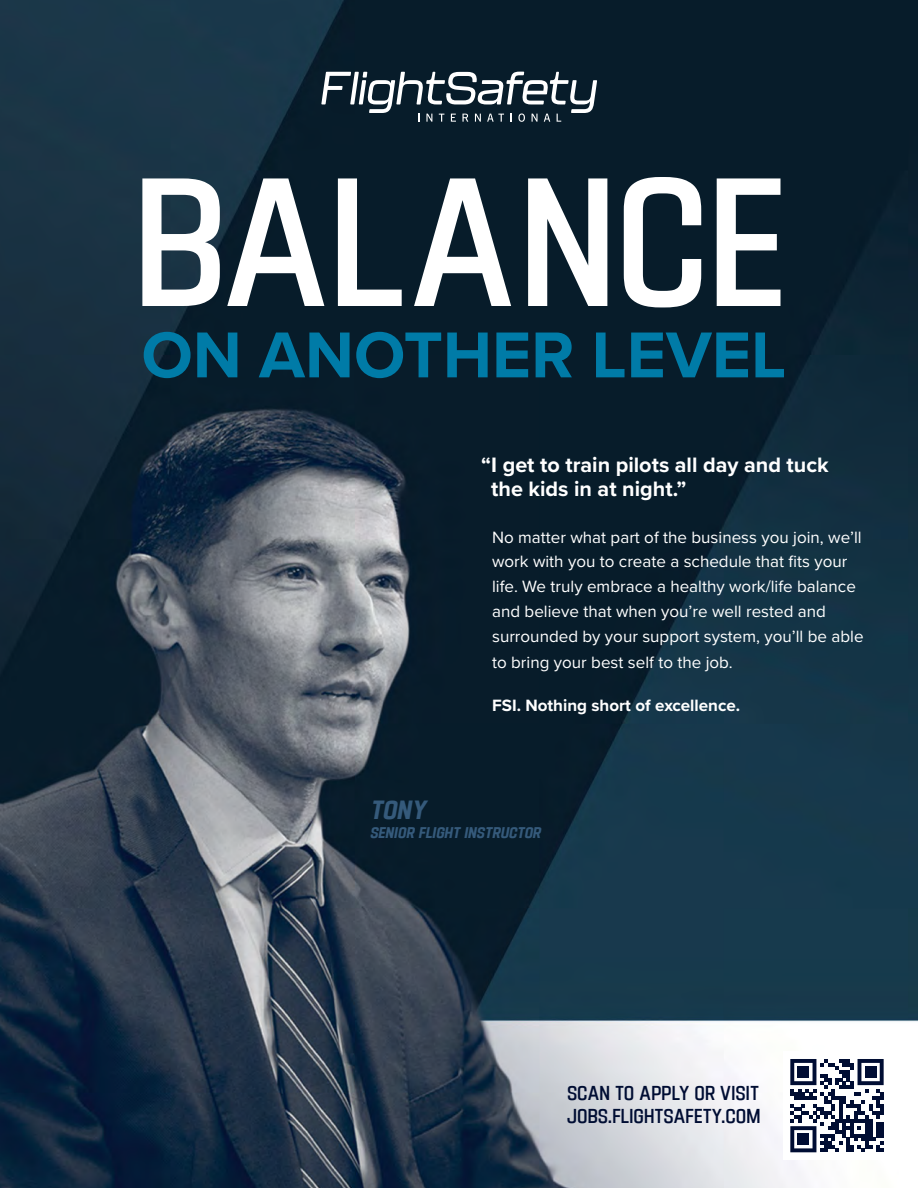
<style>
.page{position:relative;width:918px;height:1188px;background:#fff}
.page>*{position:absolute;margin:0;border:0;box-sizing:border-box;transform-origin:0 0}
.t1{font:500 condensed 182.25px "Navine";letter-spacing:-.02em;color:#fff}
.t2{font:700 67.2px "Proxima Nova";color:#007ba7}
.t3{font:italic 700 condensed 26.25px "Navine";color:#355a7b}
.t4{font:700 21.6px/24.8px "Proxima Nova";color:#fff}
.t5{font:500 condensed 20.1px/23.1px "Navine";letter-spacing:-.01em;color:#000d33}
.t6{font:16.95px/24.8px "Proxima Nova";color:#fff}
.t7{font:700 16.95px "Proxima Nova";color:#fff}
.t8{font:italic 700 condensed 15.45px "Navine";color:#355a7b}
</style>
<div class="page">
<img style="left:0;top:0;width:918px;height:1188px">
<div style="left:783px;top:1052px;width:108px;height:108px;background:#fff"></div>
<svg style="left:790px;top:1059px;width:94px;height:93px"></svg>
<div style="left:798px;top:1066px;width:11px;height:12px;background:#000d33"></div>
<div style="left:865px;top:1066px;width:11px;height:12px;background:#000d33"></div>
<div style="left:798px;top:1134px;width:11px;height:11px;background:#000d33"></div>
<svg style="left:321px;top:72px;width:276px;height:50px"></svg>
<h1 class="t1" style="left:131px;top:143px;width:658px">BALANCE</h1>
<h2 class="t2" style="left:141px;top:305px;width:646px">ON ANOTHER LEVEL</h2>
<p class="t4" style="left:491px;top:452px;width:339px;text-indent:-10px">“ I get to train pilots all day and tuck the kids in at night.”</p>
<p class="t6" style="left:492px;top:524px;width:373px">No matter what part of the business you join, we’ll work with you to create a schedule that fits your life. We truly embrace a healthy work/life balance and believe that when you’re well rested and surrounded by your support system, you’ll be able</p>
<p class="t6" style="left:492px;top:649px;width:242px">to bring your best self to the job.</p>
<p class="t7" style="left:492px;top:693px;width:250px">FSI. Nothing short of excellence.</p>
<h3 class="t3" style="left:370px;top:795px;width:58px">TONY</h3>
<p class="t8" style="left:370px;top:824px;width:172px">SENIOR FLIGHT INSTRUCTOR</p>
<p class="t5" style="left:567px;top:1082px;width:195px">SCAN TO APPLY OR VISIT<br>JOBS.FLIGHTSAFETY.COM</p>
</div>
